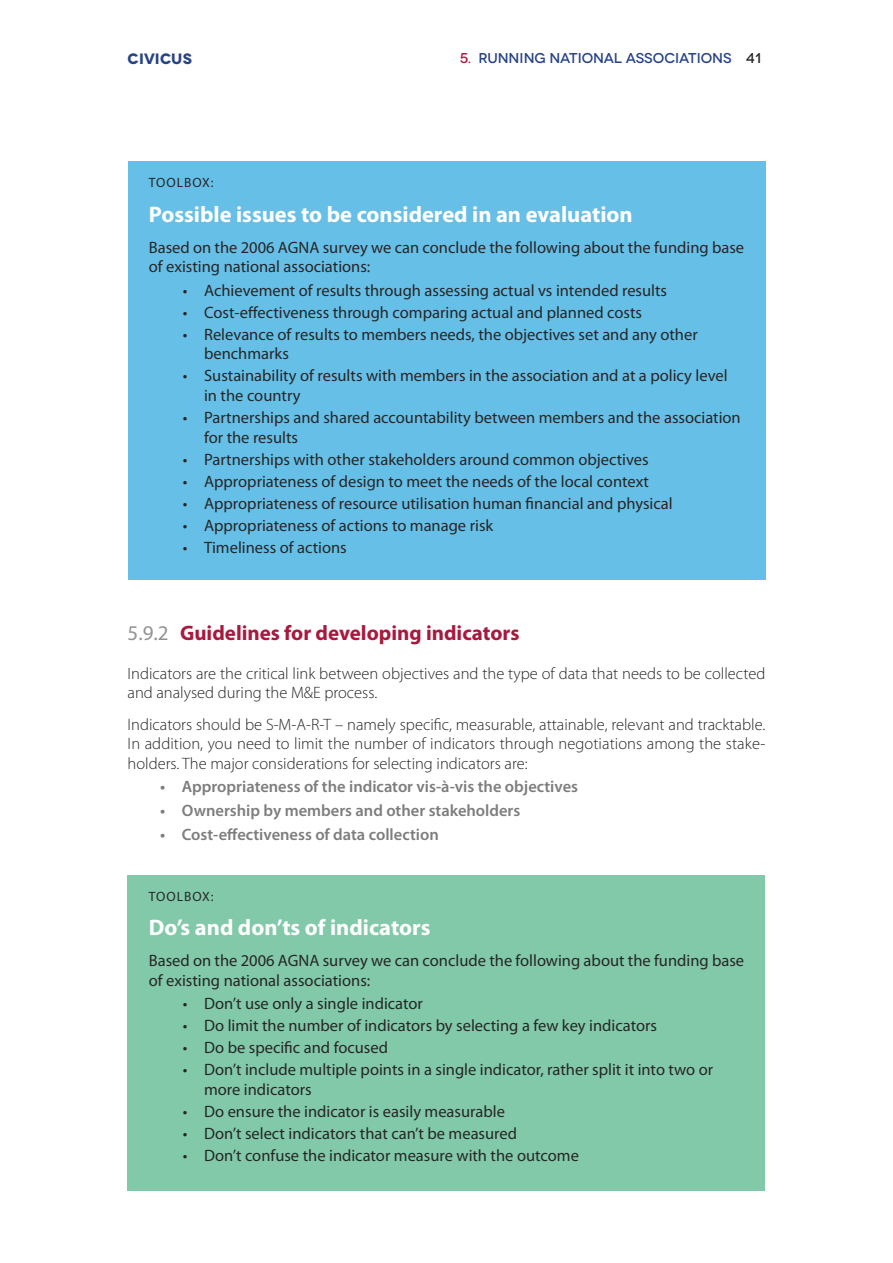
<style>
.page{position:relative;width:893px;height:1263px;background:#fff}
.page>*{position:absolute;margin:0;border:0;box-sizing:border-box;transform-origin:0 0}
.t1{font:700 22.5px "Myriad Pro";color:#fff}
.t2{font:700 21px "Myriad Pro";color:#a9183e}
.t3{font:16.5px/19.5px "Myriad Pro";color:#272627}
.t4{font:300 16.5px/19.5px "Myriad Pro";color:#272627}
.t5{font:600 16.5px "Myriad Pro";color:#7d7d7d}
.t6{font:700 15px "Novecentowide";letter-spacing:.01em;color:#264387}
.t7{font:500 14.25px "Novecentowide";letter-spacing:-.005em;color:#264387}
.t8{font:13.5px "Myriad Pro";letter-spacing:.07em;color:#272627}
.s1{color:#a9183e}
.s2{color:#272627}
.s3{font-weight:400;color:#939393}
</style>
<div class="page">
<div style="left:128px;top:162px;width:637px;height:418px;background:#66bfe7"></div>
<div style="left:128px;top:875px;width:637px;height:315px;background:#81c9a9"></div>
<p class="t6" style="left:128px;top:50px;width:66px">CIVICUS</p>
<p class="t7" style="left:460px;top:50px;width:303px"><span class="s1">5.</span> RUNNING NATIONAL ASSOCIATIONS <span class="s2">41</span></p>
<p class="t8" style="left:149px;top:177px;width:66px">tooLbox:</p>
<h1 class="t1" style="left:149px;top:206px;width:485px">Possible issues to be considered in an evaluation</h1>
<p class="t3" style="left:149px;top:239px;width:597px">based on the 2006 aGNa survey we can conclude the following about the funding base of existing national associations:</p>
<p class="t3" style="left:183px;top:282px;width:486px">• achievement of results through assessing actual vs intended results</p>
<p class="t3" style="left:183px;top:304px;width:461px">• Cost-effectiveness through comparing actual and planned costs</p>
<p class="t3" style="left:204px;top:326px;width:495px;text-indent:-21px">• Relevance of results to members needs, the objectives set and any other benchmarks</p>
<p class="t3" style="left:204px;top:367px;width:525px;text-indent:-21px">• sustainability of results with members in the association and at a policy level in the country</p>
<p class="t3" style="left:204px;top:409px;width:538px;text-indent:-21px">• Partnerships and shared accountability between members and the association for the results</p>
<p class="t3" style="left:183px;top:451px;width:467px">• Partnerships with other stakeholders around common objectives</p>
<p class="t3" style="left:183px;top:473px;width:468px">• appropriateness of design to meet the needs of the local context</p>
<p class="t3" style="left:183px;top:495px;width:491px">• appropriateness of resource utilisation human financial and physical</p>
<p class="t3" style="left:183px;top:517px;width:312px">• appropriateness of actions to manage risk</p>
<p class="t3" style="left:183px;top:539px;width:165px">• timeliness of actions</p>
<p class="t2" style="left:128px;top:625px;width:394px"><span class="s3">5.9.2</span> Guidelines for developing indicators</p>
<p class="t4" style="left:128px;top:665px;width:639px">Indicators are the critical link between objectives and the type of data that needs to be collected and analysed during the M&amp;E process.</p>
<p class="t4" style="left:128px;top:716px;width:639px;text-align:justify">Indicators should be S-M-A-R-T – namely specific, measurable, attainable, relevant and tracktable.<br>In addition, you need to limit the number of indicators through negotiations among the stake&shy;holders. The major considerations for selecting indicators are:</p>
<p class="t5" style="left:160px;top:781px;width:419px">• Appropriateness of the indicator vis-à-vis the objectives</p>
<p class="t5" style="left:160px;top:804px;width:362px">• Ownership by members and other stakeholders</p>
<p class="t5" style="left:160px;top:828px;width:280px">• Cost-effectiveness of data collection</p>
<p class="t8" style="left:149px;top:891px;width:66px">tooLbox:</p>
<h1 class="t1" style="left:149px;top:919px;width:283px">Do’s and don’ts of indicators</h1>
<p class="t3" style="left:149px;top:952px;width:597px">based on the 2006 aGNa survey we can conclude the following about the funding base of existing national associations:</p>
<p class="t3" style="left:183px;top:995px;width:242px">• don’t use only a single indicator</p>
<p class="t3" style="left:183px;top:1017px;width:476px">• do limit the number of indicators by selecting a few key indicators</p>
<p class="t3" style="left:183px;top:1039px;width:207px">• do be specific and focused</p>
<p class="t3" style="left:204px;top:1061px;width:511px;text-indent:-21px">• don’t include multiple points in a single indicator, rather split it into two or more indicators</p>
<p class="t3" style="left:183px;top:1103px;width:324px">• do ensure the indicator is easily measurable</p>
<p class="t3" style="left:183px;top:1125px;width:336px">• don’t select indicators that can’t be measured</p>
<p class="t3" style="left:183px;top:1147px;width:398px">• don’t confuse the indicator measure with the outcome</p>
</div>
